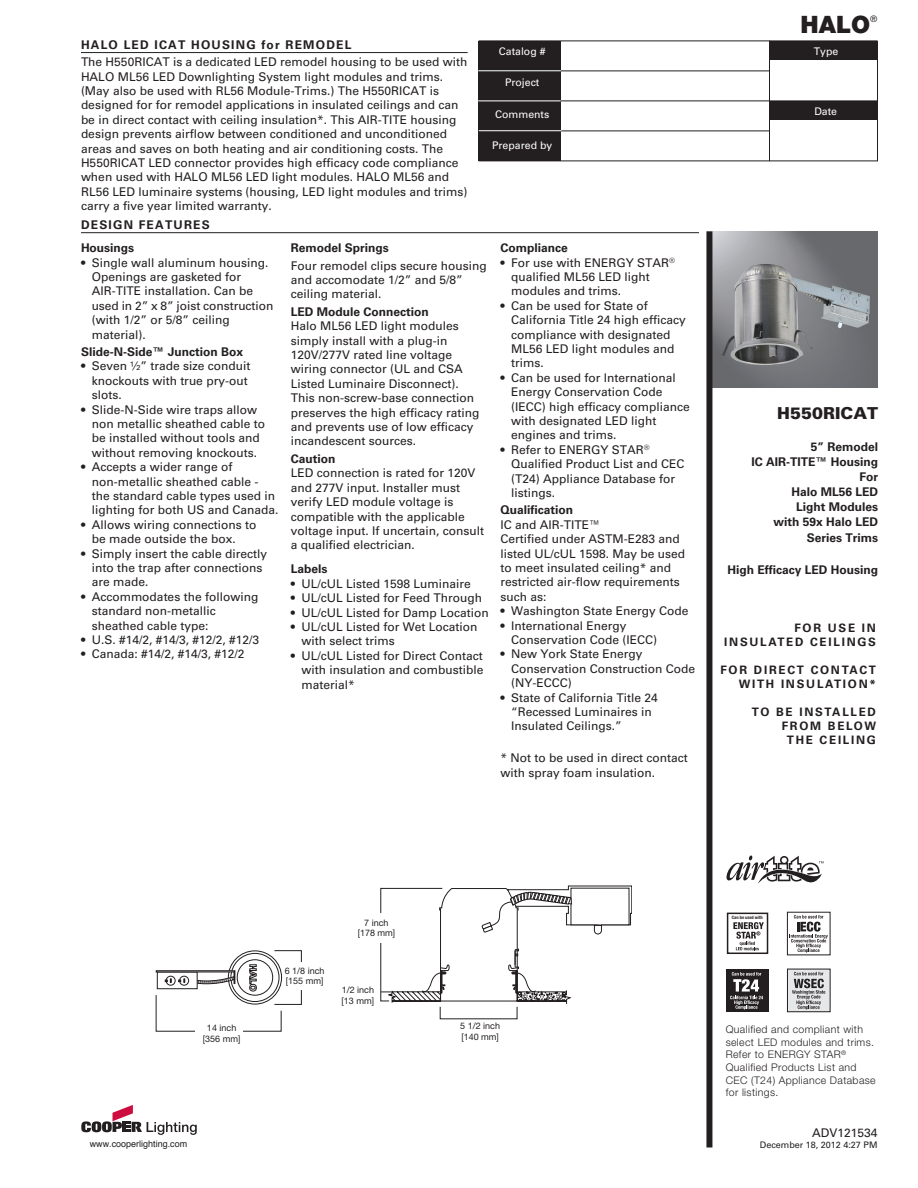
<style>
.page{position:relative;width:918px;height:1188px;background:#fff}
.page>*{position:absolute;margin:0;border:0;box-sizing:border-box;transform-origin:0 0}
.t1{font:900 24px "Helvetica Neue LT Std";color:#231f20}
.t2{font:900 16.5px "Univers LT Std";color:#231f20}
.t3{font:12px/14.4px "Univers LT Std";color:#231f20}
.t4{font:700 12px/15px "Univers LT Std";color:#231f20;text-align:right}
.t5{font:700 12px "Univers LT Std";letter-spacing:.1em;color:#231f20}
.t6{font:700 11.7px/14px "Univers LT Std";letter-spacing:.15em;color:#231f20;text-align:right}
.t7{font:300 10.5px/12.6px "Helvetica Neue LT Std";letter-spacing:.035em;color:#231f20}
.t8{font:10.5px "Univers LT Std";color:#fff}
.t9{font:9px/10.8px "Helvetica Neue LT Std";color:#231f20}
.t10{font:9px "Helvetica";color:#231f20}
.t11{font:9px "Univers LT Std";color:#231f20}
.t12{font:700 condensed 4.5px "Helvetica Neue LT Std";color:#231f20}
</style>
<div class="page">
<hr style="left:479px;top:41px;width:399px;height:1px;background:#231f20">
<hr style="left:479px;top:71px;width:290px;height:1px;background:#231f20">
<hr style="left:479px;top:101px;width:399px;height:1px;background:#231f20">
<hr style="left:479px;top:131px;width:290px;height:1px;background:#231f20">
<hr style="left:479px;top:161px;width:399px;height:1px;background:#231f20">
<div style="left:479px;top:41px;width:82px;height:119px;background:#231f20"></div>
<div style="left:770px;top:41px;width:108px;height:19px;background:#231f20"></div>
<div style="left:770px;top:101px;width:108px;height:19px;background:#231f20"></div>
<hr style="left:769px;top:41px;width:1px;height:120px;background:#231f20">
<hr style="left:877px;top:41px;width:1px;height:120px;background:#231f20">
<hr style="left:478px;top:70px;width:83px;height:1px;background:#fff">
<hr style="left:478px;top:101px;width:83px;height:1px;background:#fff">
<hr style="left:479px;top:130px;width:82px;height:1px;background:#fff">
<hr style="left:81px;top:52px;width:387px;height:1px;background:#231f20">
<img style="left:712px;top:231px;width:166px;height:157px">
<hr style="left:81px;top:232px;width:618px;height:1px;background:#231f20">
<div style="left:706px;top:231px;width:6px;height:916px;background:#231f20"></div>
<svg style="left:81px;top:1105px;width:116px;height:30px"></svg>
<svg style="left:726px;top:855px;width:98px;height:29px"></svg>
<svg style="left:380px;top:886px;width:252px;height:134px"></svg>
<div style="left:358px;top:913px;width:47px;height:30px;background:#fff"></div>
<svg style="left:156px;top:950px;width:146px;height:82px"></svg>
<div style="left:195px;top:1025px;width:47px;height:13px;background:#fff"></div>
<div style="left:283px;top:962px;width:23px;height:28px;background:#fff"></div>
<div style="left:726px;top:969px;width:42px;height:43px;background:#231f20"></div>
<svg style="left:730px;top:972px;width:33px;height:38px"></svg>
<svg style="left:790px;top:915px;width:38px;height:38px"></svg>
<div style="left:787px;top:969px;width:43px;height:43px;background:#e6e7e9"></div>
<div style="left:787px;top:969px;width:44px;height:43px;border:1px solid #231f20"></div>
<svg style="left:792px;top:972px;width:33px;height:38px"></svg>
<div style="left:727px;top:913px;width:41px;height:41px;border:2px solid #231f20"></div>
<svg style="left:733px;top:922px;width:31px;height:28px"></svg>
<p class="t5" style="left:81px;top:38px;width:272px">HALO LED ICAT HOUSING for REMODEL</p>
<p class="t3" style="left:81px;top:55px;width:388px">The H550RICAT is a dedicated LED remodel housing to be used with HALO ML56 LED Downlighting System light modules and trims. (May also be used with RL56 Module-Trims.) The H550RICAT is designed for for remodel applications in insulated ceilings and can be in direct contact with ceiling insulation*. This AIR-TITE housing design prevents airflow between conditioned and unconditioned areas and saves on both heating and air conditioning costs. The H550RICAT LED connector provides high efficacy code compliance when used with HALO ML56 LED light modules. HALO ML56 and RL56 LED luminaire systems (housing, LED light modules and trims) carry a five year limited warranty.</p>
<p class="t4" style="left:81px;top:241px;width:55px">Housings</p>
<p class="t3" style="left:92px;top:255px;width:183px;text-indent:-11px">• Single wall aluminum housing.<br>Openings are gasketed for<br>AIR-TITE installation. Can be used in 2” x 8” joist construction (with 1/2” or 5/8” ceiling material).</p>
<p class="t4" style="left:81px;top:344px;width:164px">Slide-N-Side™ Junction Box</p>
<p class="t3" style="left:92px;top:359px;width:160px;text-indent:-11px">• Seven ½” trade size conduit knockouts with true pry-out slots.</p>
<p class="t3" style="left:92px;top:402px;width:175px;text-indent:-11px">• Slide-N-Side wire traps allow non metallic sheathed cable to be installed without tools and without removing knockouts.</p>
<p class="t3" style="left:92px;top:460px;width:188px;text-indent:-11px">• Accepts a wider range of non-metallic sheathed cable - the standard cable types used in lighting for both US and Canada.</p>
<p class="t3" style="left:92px;top:517px;width:166px;text-indent:-11px">• Allows wiring connections to be made outside the box.</p>
<p class="t3" style="left:92px;top:546px;width:177px;text-indent:-11px">• Simply insert the cable directly into the trap after connections are made.</p>
<p class="t3" style="left:92px;top:589px;width:168px;text-indent:-11px">• Accommodates the following standard non-metallic sheathed cable type:</p>
<p class="t3" style="left:81px;top:633px;width:180px">• U.S. #14/2, #14/3, #12/2, #12/3</p>
<p class="t3" style="left:81px;top:647px;width:165px">• Canada: #14/2, #14/3, #12/2</p>
<p class="t8" style="left:499px;top:45px;width:48px">Catalog #</p>
<p class="t8" style="left:505px;top:76px;width:36px">Project</p>
<p class="t8" style="left:495px;top:108px;width:56px">Comments</p>
<p class="t8" style="left:492px;top:139px;width:62px">Prepared by</p>
<p class="t5" style="left:81px;top:218px;width:130px">DESIGN FEATURES</p>
<p class="t4" style="left:291px;top:241px;width:100px">Remodel Springs</p>
<p class="t3" style="left:291px;top:258px;width:198px">Four remodel clips secure housing and accomodate 1/2” and 5/8” ceiling material.</p>
<p class="t4" style="left:291px;top:304px;width:140px">LED Module Connection</p>
<p class="t3" style="left:291px;top:319px;width:190px">Halo ML56 LED light modules simply install with a plug-in<br>120V/277V rated line voltage wiring connector (UL and CSA<br>Listed Luminaire Disconnect).<br>This non-screw-base connection preserves the high efficacy rating and prevents use of low efficacy incandescent sources.</p>
<p class="t4" style="left:291px;top:451px;width:46px">Caution</p>
<p class="t3" style="left:291px;top:466px;width:195px">LED connection is rated for 120V and 277V input. Installer must verify LED module voltage is compatible with the applicable voltage input. If uncertain, consult a qualified electrician.</p>
<p class="t4" style="left:291px;top:562px;width:38px">Labels</p>
<p class="t3" style="left:291px;top:576px;width:182px">• UL/cUL Listed 1598 Luminaire</p>
<p class="t3" style="left:291px;top:591px;width:193px">• UL/cUL Listed for Feed Through</p>
<p class="t3" style="left:291px;top:605px;width:200px">• UL/cUL Listed for Damp Location</p>
<p class="t3" style="left:301px;top:620px;width:178px;text-indent:-11px">• UL/cUL Listed for Wet Location with select trims</p>
<p class="t3" style="left:301px;top:648px;width:184px;text-align:justify;text-indent:-11px">• UL/cUL Listed for Direct Contact with insulation and combustible material*</p>
<p class="t4" style="left:500px;top:241px;width:69px">Compliance</p>
<p class="t3" style="left:511px;top:255px;width:165px;text-indent:-11px">• For use with ENERGY STAR<sup>® </sup>qualified ML56 LED light modules and trims.</p>
<p class="t3" style="left:511px;top:298px;width:176px;text-indent:-11px">• Can be used for State of<br>California Title 24 high efficacy compliance with designated<br>ML56 LED light modules and trims.</p>
<p class="t3" style="left:511px;top:370px;width:180px;text-indent:-11px">• Can be used for International<br>Energy Conservation Code (IECC) high efficacy compliance with designated LED light engines and trims.</p>
<p class="t3" style="left:511px;top:442px;width:175px;text-indent:-11px">• Refer to ENERGY STAR<sup>®<br></sup>Qualified Product List and CEC (T24) Appliance Database for listings.</p>
<p class="t4" style="left:500px;top:503px;width:74px">Qualification</p>
<p class="t3" style="left:500px;top:517px;width:186px">IC and AIR-TITE™<br>Certified under ASTM-E283 and listed UL/cUL 1598. May be used to meet insulated ceiling* and restricted air-flow requirements such as:</p>
<p class="t3" style="left:500px;top:604px;width:190px">• Washington State Energy Code</p>
<p class="t3" style="left:511px;top:618px;width:148px;text-indent:-11px">• International Energy<br>Conservation Code (IECC)</p>
<p class="t3" style="left:511px;top:647px;width:186px;text-indent:-11px">• New York State Energy<br>Conservation Construction Code (NY-ECCC)</p>
<p class="t3" style="left:511px;top:690px;width:148px;text-indent:-11px">• State of California Title 24 “Recessed Luminaires in<br>Insulated Ceilings.”</p>
<p class="t3" style="left:500px;top:751px;width:189px">* Not to be used in direct contact with spray foam insulation.</p>
<h1 class="t1" style="left:801px;top:10px;width:71px">HALO</h1>
<p class="t9" style="left:870px;top:13px;width:9px">®</p>
<p class="t8" style="left:814px;top:45px;width:26px">Type</p>
<p class="t8" style="left:814px;top:105px;width:24px">Date</p>
<h2 class="t2" style="left:777px;top:403px;width:102px">H550RICAT</h2>
<p class="t4" style="left:751px;top:439px;width:128px">5” Remodel<br>IC AIR-TITE™ Housing<br>For<br>Halo ML56 LED<br>Light Modules<br>with 59x Halo LED</p>
<p class="t4" style="left:807px;top:531px;width:73px">Series Trims</p>
<p class="t4" style="left:727px;top:562px;width:152px">High Efficacy LED Housing</p>
<p class="t6" style="left:724px;top:621px;width:153px">FOR USE IN<br>INSULATED CEILINGS</p>
<p class="t6" style="left:720px;top:663px;width:157px">FOR DIRECT CONTACT<br>WITH INSULATION*</p>
<p class="t6" style="left:752px;top:705px;width:126px">TO BE INSTALLED<br>FROM BELOW<br>THE CEILING</p>
<p class="t9" style="left:203px;top:1022px;width:39px;text-align:center">14 inch [356 mm]</p>
<p class="t10" style="left:90px;top:1137px;width:99px">www.cooperlighting.com</p>
<p class="t9" style="left:285px;top:965px;width:41px">6 1/8 inch [155 mm]</p>
<p class="t9" style="left:358px;top:917px;width:39px;text-align:center">7 inch [178 mm]</p>
<p class="t9" style="left:342px;top:984px;width:34px">1/2 inch [13 mm]</p>
<p class="t9" style="left:460px;top:1021px;width:41px">5 1/2 inch [140 mm]</p>
<p class="t12" style="left:732px;top:915px;width:33px">Can be used with</p>
<p class="t7" style="left:726px;top:1023px;width:151px">Qualified and compliant with select LED modules and trims.<br>Refer to ENERGY STAR<sup>®<br></sup>Qualified Products List and<br>CEC (T24) Appliance Database for listings.</p>
<p class="t3" style="left:812px;top:1125px;width:67px">ADV121534</p>
<p class="t11" style="left:760px;top:1139px;width:119px">December 18, 2012 4:27 PM</p>
</div>
